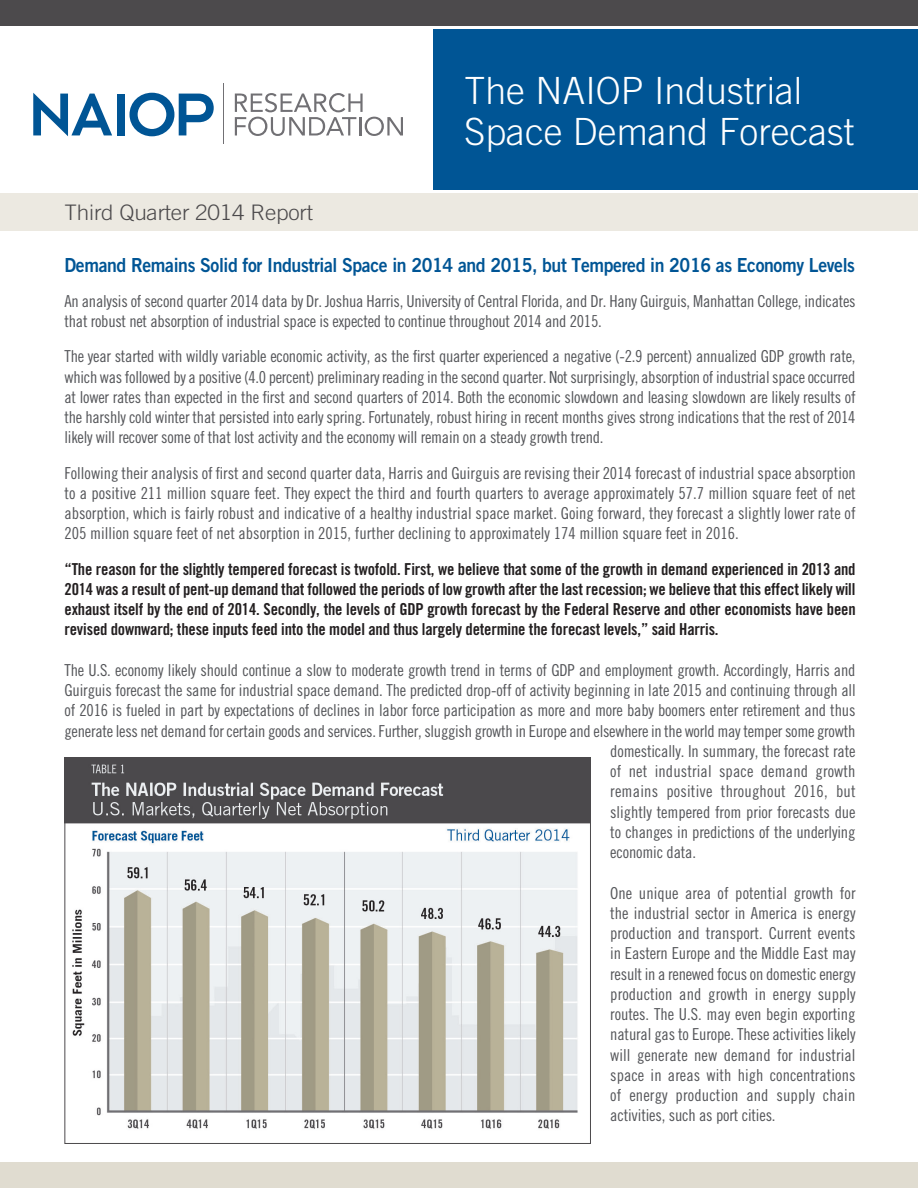
<style>
.page{position:relative;width:918px;height:1188px;background:#fff}
.page>*{position:absolute;margin:0;border:0;box-sizing:border-box;transform-origin:0 0}
.t1{font:300 37.5px/40.5px "Trade Gothic LT Std";color:#fff}
.t2{font:300 21.3px "Trade Gothic LT Std";letter-spacing:-.01em;color:#4c4a4c;scale:1.05 1}
.t3{font:19.35px "Trade Gothic LT Std Bd 2";letter-spacing:-.02em;color:#005595;scale:.91 1}
.t4{font:16.5px/20.2px "Trade Gothic LT Std Cn 18";letter-spacing:-.01em;color:#545559;text-align:justify}
.t5{font:16.5px/20.2px "Trade Gothic LT Std Bd Cn 20";letter-spacing:-.01em;color:#231f20;text-align:justify}
.t6{font:16.5px "Trade Gothic LT Std Cn 18";letter-spacing:.01em;color:#545559}
</style>
<div class="page">
<div style="left:0;top:194px;width:918px;height:37px;background:#ece9e1"></div>
<img style="left:67px;top:759px;width:522px;height:370px">
<div style="left:0;top:0;width:918px;height:25px;background:#4c4a4c"></div>
<div style="left:434px;top:29px;width:484px;height:161px;background:#005595"></div>
<svg style="left:33px;top:93px;width:79px;height:43px"></svg>
<div style="left:117px;top:94px;width:8px;height:41px;background:#005595"></div>
<svg style="left:130px;top:93px;width:84px;height:43px"></svg>
<svg style="left:235px;top:93px;width:168px;height:43px"></svg>
<hr style="left:223px;top:84px;width:1px;height:60px;background:#717074">
<div style="left:0;top:1163px;width:918px;height:25px;background:#e0dcd0"></div>
<h1 class="t1" style="left:465px;top:70px;width:391px">The NAIOP Industrial<br>Space Demand Forecast</h1>
<p class="t2" style="left:65px;top:200px;width:238px">Third Quarter 2014 Report</p>
<p class="t3" style="left:64px;top:253px;width:870px">Demand Remains Solid for Industrial Space in 2014 and 2015, but Tempered in 2016 as Economy Levels</p>
<p class="t4" style="left:65px;top:291px;width:793px">An analysis of second quarter 2014 data by Dr. Joshua Harris, University of Central Florida, and Dr. Hany Guirguis, Manhattan College, indicates that robust net absorption of industrial space is expected to continue throughout 2014 and 2015.</p>
<p class="t4" style="left:65px;top:346px;width:793px">The year started with wildly variable economic activity, as the first quarter experienced a negative (-2.9 percent) annualized GDP growth rate, which was followed by a positive (4.0 percent) preliminary reading in the second quarter. Not surprisingly, absorption of industrial space occurred at lower rates than expected in the first and second quarters of 2014. Both the economic slowdown and leasing slowdown are likely results of the harshly cold winter that persisted into early spring. Fortunately, robust hiring in recent months gives strong indications that the rest of 2014 likely will recover some of that lost activity and the economy will remain on a steady growth trend.</p>
<p class="t4" style="left:65px;top:463px;width:793px">Following their analysis of first and second quarter data, Harris and Guirguis are revising their 2014 forecast of industrial space absorption to a positive 211 million square feet. They expect the third and fourth quarters to average approximately 57.7 million square feet of net absorption, which is fairly robust and indicative of a healthy industrial space market. Going forward, they forecast a slightly lower rate of 205 million square feet of net absorption in 2015, further declining to approximately 174 million square feet in 2016.</p>
<p class="t5" style="left:65px;top:559px;width:793px">“The reason for the slightly tempered forecast is twofold. First, we believe that some of the growth in demand experienced in 2013 and 2014 was a result of pent-up demand that followed the periods of low growth after the last recession; we believe that this effect likely will exhaust itself by the end of 2014. Secondly, the levels of GDP growth forecast by the Federal Reserve and other economists have been revised downward; these inputs feed into the model and thus largely determine the forecast levels,” said Harris.</p>
<p class="t4" style="left:65px;top:660px;width:793px">The U.S. economy likely should continue a slow to moderate growth trend in terms of GDP and employment growth. Accordingly, Harris and</p>
<p class="t4" style="left:65px;top:680px;width:793px">Guirguis forecast the same for industrial space demand. The predicted drop-off of activity beginning in late 2015 and continuing through all</p>
<p class="t4" style="left:65px;top:700px;width:792px">of 2016 is fueled in part by expectations of declines in labor force participation as more and more baby boomers enter retirement and thus</p>
<p class="t4" style="left:65px;top:720px;width:792px">generate less net demand for certain goods and services. Further, sluggish growth in Europe and elsewhere in the world may temper some growth</p>
<p class="t4" style="left:610px;top:741px;width:247px">domestically. In summary, the forecast rate</p>
<p class="t4" style="left:610px;top:761px;width:247px">of net industrial space demand growth</p>
<p class="t6" style="left:610px;top:782px;width:247px">remains positive throughout 2016, but</p>
<p class="t4" style="left:610px;top:801px;width:247px">slightly tempered from prior forecasts due</p>
<p class="t4" style="left:610px;top:822px;width:247px">to changes in predictions of the underlying</p>
<p class="t4" style="left:610px;top:842px;width:87px">economic data.</p>
<p class="t4" style="left:610px;top:882px;width:247px">One unique area of potential growth for the industrial sector in America is energy production and transport. Current events in Eastern Europe and the Middle East may result in a renewed focus on domestic energy production and growth in energy supply routes. The U.S. may even begin exporting natural gas to Europe. These activities likely will generate new demand for industrial space in areas with high concentrations of energy production and supply chain activities, such as port cities.</p>
</div>
